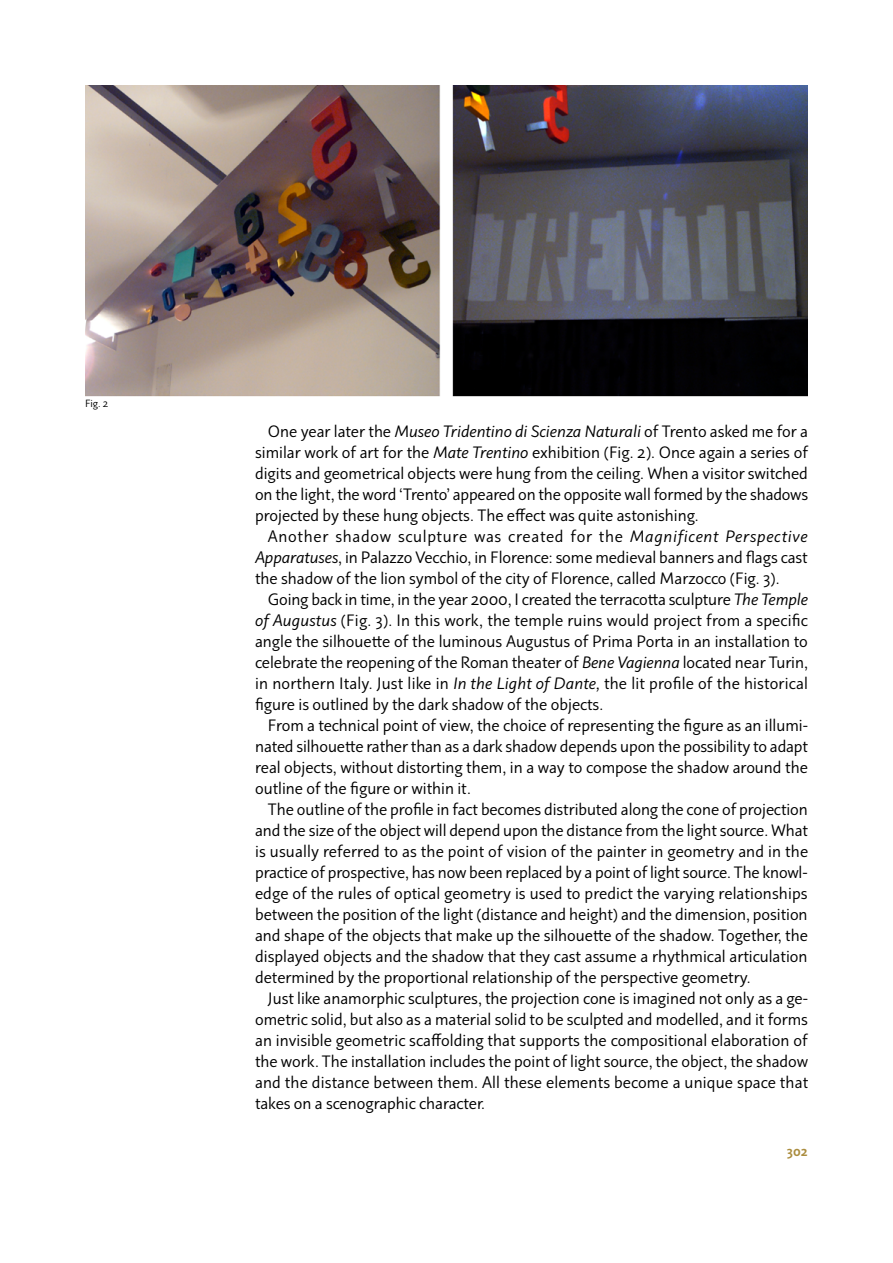
<style>
.page{position:relative;width:893px;height:1263px;background:#fff}
.page>*{position:absolute;margin:0;border:0;box-sizing:border-box;transform-origin:0 0}
.t1{font:16.5px/21px "Plusquam Sans LCG";color:#000;text-align:justify}
.t2{font:700 13.5px "Plusquam Sans LCG";color:#ab8d3f}
.t3{font:10.5px "Plusquam Sans LCG";color:#000}
.s1{font-style:italic}
</style>
<div class="page">
<img style="left:85px;top:85px;width:723px;height:311px">
<p class="t3" style="left:85px;top:397px;width:25px">Fig. 2</p>
<p class="t1" style="left:255px;top:421px;width:555px;text-indent:13px">One year later the <span class="s1">Museo Tridentino di Scienza Naturali</span> of Trento asked me for a similar work of art for the <span class="s1">Mate Trentino</span> exhibition (Fig. 2). Once again a series of digits and geometrical objects were hung from the ceiling. When a visitor switched on the light, the word ‘Trento’ appeared on the opposite wall formed by the shadows projected by these hung objects. The effect was quite astonishing.</p>
<p class="t1" style="left:255px;top:526px;width:554px;text-indent:13px">Another shadow sculpture was created for the <span class="s1">Magnificent Perspective Apparatuses</span>, in Palazzo Vecchio, in Florence: some medieval banners and flags cast the shadow of the lion symbol of the city of Florence, called Marzocco (Fig. 3).</p>
<p class="t1" style="left:255px;top:589px;width:554px;text-indent:13px">Going back in time, in the year 2000, I created the terracotta sculpture <span class="s1">The Temple of Augustus</span> (Fig. 3). In this work, the temple ruins would project from a specific angle the silhouette of the luminous Augustus of Prima Porta in an installation to celebrate the reopening of the Roman theater of <span class="s1">Bene Vagienna</span> located near Turin, in northern Italy. Just like in <span class="s1">In the Light of Dante,</span> the lit profile of the historical figure is outlined by the dark shadow of the objects.</p>
<p class="t1" style="left:255px;top:715px;width:554px;text-indent:13px">From a technical point of view, the choice of representing the figure as an illumi&shy;nated silhouette rather than as a dark shadow depends upon the possibility to adapt real objects, without distorting them, in a way to compose the shadow around the outline of the figure or within it.</p>
<p class="t1" style="left:255px;top:799px;width:555px;text-indent:13px">The outline of the profile in fact becomes distributed along the cone of projection and the size of the object will depend upon the distance from the light source. What is usually referred to as the point of vision of the painter in geometry and in the practice of prospective, has now been replaced by a point of light source. The knowl&shy;edge of the rules of optical geometry is used to predict the varying relationships between the position of the light (distance and height) and the dimension, position and shape of the objects that make up the silhouette of the shadow. Together, the displayed objects and the shadow that they cast assume a rhythmical articulation determined by the proportional relationship of the perspective geometry.</p>
<p class="t1" style="left:255px;top:988px;width:555px;text-indent:13px">Just like anamorphic sculptures, the projection cone is imagined not only as a ge&shy;ometric solid, but also as a material solid to be sculpted and modelled, and it forms an invisible geometric scaffolding that supports the compositional elaboration of the work. The installation includes the point of light source, the object, the shadow and the distance between them. All these elements become a unique space that takes on a scenographic character.</p>
<p class="t2" style="left:787px;top:1143px;width:23px">302</p>
</div>
